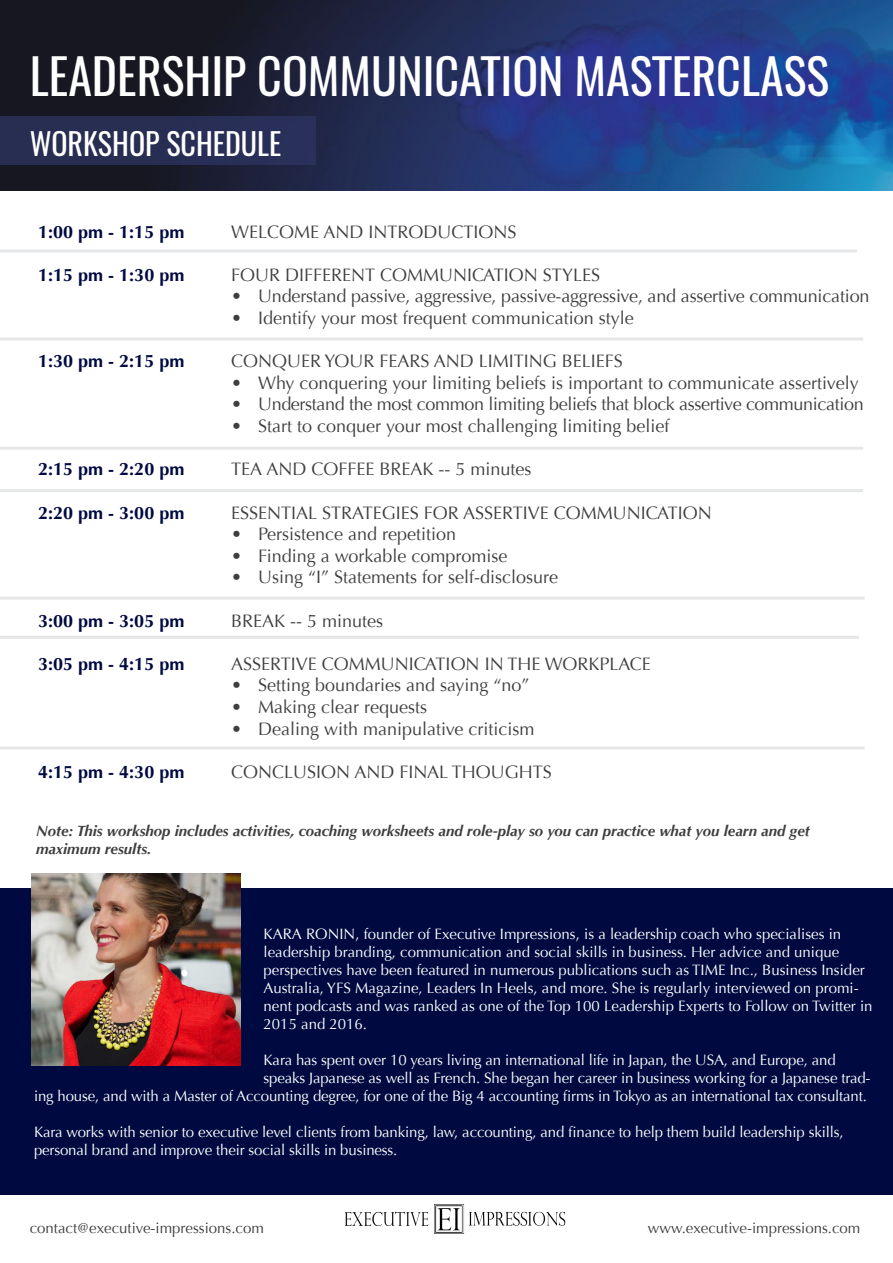
<style>
.page{position:relative;width:893px;height:1263px;background:#fff}
.page>*{position:absolute;margin:0;border:0;box-sizing:border-box;transform-origin:0 0}
.t1{font:48px "Oswald";color:#fff}
.t2{font:30px "Oswald";color:#fff}
.Grey_normal_text{font:18px "Optima";color:#3e3e3f}
.Blue_normal_text{font:700 18px "Optima";color:#000a41}
.Grey_normal_text-2{font:18px "Optima";letter-spacing:-.02em;color:#3e3e3f}
.t3{font:15px/18px "Optima";letter-spacing:-.01em;color:#fff}
.Grey_normal_text-3{font:italic 700 15px/18px "Optima";color:#3e3e3f}
.Grey_normal_text-4{font:15px "Optima";color:#3e3e3f}
</style>
<div class="page">
<img style="left:0;top:0;width:893px;height:190px">
<div style="left:0;top:888px;width:893px;height:306px;background:#000a41"></div>
<img style="left:32px;top:873px;width:208px;height:193px">
<img style="left:344px;top:1204px;width:222px;height:29px">
<hr style="left:0;top:447px;width:863px;height:3px;background:#e6e7e9">
<hr style="left:0;top:489px;width:863px;height:3px;background:#e6e7e9">
<hr style="left:0;top:746px;width:865px;height:3px;background:#e6e7e9">
<div style="left:0;top:116px;width:316px;height:48px;background:#282d52"></div>
<hr style="left:0;top:249px;width:857px;height:3px;background:#e6e7e9">
<hr style="left:0;top:337px;width:863px;height:3px;background:#e6e7e9">
<hr style="left:0;top:597px;width:865px;height:3px;background:#e6e7e9">
<hr style="left:0;top:636px;width:859px;height:3px;background:#e6e7e9">
<p class="t1" style="left:30px;top:43px;width:801px">LEADERSHIP COMMUNICATION MASTERCLASS</p>
<p class="t2" style="left:30px;top:123px;width:253px">WORKSHOP SCHEDULE</p>
<p class="Blue_normal_text" style="left:38px;top:221px;width:148px">1:00 pm - 1:15 pm</p>
<p class="Blue_normal_text" style="left:38px;top:264px;width:148px">1:15 pm - 1:30 pm</p>
<p class="Blue_normal_text" style="left:38px;top:351px;width:148px">1:30 pm - 2:15 pm</p>
<p class="Blue_normal_text" style="left:38px;top:459px;width:148px">2:15 pm - 2:20 pm</p>
<p class="Blue_normal_text" style="left:38px;top:502px;width:148px">2:20 pm - 3:00 pm</p>
<p class="Blue_normal_text" style="left:38px;top:610px;width:148px">3:00 pm - 3:05 pm</p>
<p class="Blue_normal_text" style="left:38px;top:653px;width:148px">3:05 pm - 4:15 pm</p>
<p class="Blue_normal_text" style="left:38px;top:761px;width:148px">4:15 pm - 4:30 pm</p>
<p class="Grey_normal_text" style="left:231px;top:221px;width:287px">WELCOME AND INTRODUCTIONS</p>
<p class="Grey_normal_text" style="left:231px;top:264px;width:370px">FOUR DIFFERENT COMMUNICATION STYLES</p>
<p class="Grey_normal_text" style="left:231px;top:286px;width:640px">• Understand passive, aggressive, passive-aggressive, and assertive communication</p>
<p class="Grey_normal_text" style="left:231px;top:308px;width:404px">• Identify your most frequent communication style</p>
<p class="Grey_normal_text" style="left:231px;top:351px;width:393px">CONQUER YOUR FEARS AND LIMITING BELIEFS</p>
<p class="Grey_normal_text" style="left:231px;top:372px;width:629px">• Why conquering your limiting beliefs is important to communicate assertively</p>
<p class="Grey_normal_text-2" style="left:231px;top:394px;width:634px">• Understand the most common limiting beliefs that block assertive communication</p>
<p class="Grey_normal_text" style="left:231px;top:416px;width:440px">• Start to conquer your most challenging limiting belief</p>
<p class="Grey_normal_text" style="left:231px;top:459px;width:302px">TEA AND COFFEE BREAK -- 5 minutes</p>
<p class="Grey_normal_text" style="left:231px;top:502px;width:482px">ESSENTIAL STRATEGIES FOR ASSERTIVE COMMUNICATION</p>
<p class="Grey_normal_text" style="left:231px;top:524px;width:227px">• Persistence and repetition</p>
<p class="Grey_normal_text" style="left:231px;top:545px;width:278px">• Finding a workable compromise</p>
<p class="Grey_normal_text" style="left:231px;top:567px;width:329px">• Using “I” Statements for self-disclosure</p>
<p class="Grey_normal_text" style="left:231px;top:610px;width:154px">BREAK -- 5 minutes</p>
<p class="Grey_normal_text" style="left:231px;top:653px;width:421px">ASSERTIVE COMMUNICATION IN THE WORKPLACE</p>
<p class="Grey_normal_text" style="left:231px;top:675px;width:300px">• Setting boundaries and saying “no”</p>
<p class="Grey_normal_text" style="left:231px;top:696px;width:198px">• Making clear requests</p>
<p class="Grey_normal_text" style="left:231px;top:718px;width:305px">• Dealing with manipulative criticism</p>
<p class="Grey_normal_text" style="left:231px;top:761px;width:322px">CONCLUSION AND FINAL THOUGHTS</p>
<p class="Grey_normal_text-3" style="left:36px;top:822px;width:775px">Note: This workshop includes activities, coaching worksheets and role-play so you can practice what you learn and get maximum results.</p>
<p class="t3" style="left:264px;top:925px;width:610px">KARA RONIN, founder of Executive Impressions, is a leadership coach who specialises in leadership branding, communication and social skills in business. Her advice and unique perspectives have been featured in numerous publications such as TIME Inc., Business Insider Australia, YFS Magazine, Leaders In Heels, and more. She is regularly interviewed on promi&shy;nent podcasts and was ranked as one of the Top 100 Leadership Experts to Follow on Twitter in 2015 and 2016.</p>
<p class="t3" style="left:264px;top:1051px;width:574px">Kara has spent over 10 years living an international life in Japan, the USA, and Europe, and</p>
<p class="t3" style="left:264px;top:1069px;width:608px">speaks Japanese as well as French. She began her career in business working for a Japanese trad-</p>
<p class="t3" style="left:34px;top:1087px;width:834px">ing house, and with a Master of Accounting degree, for one of the Big 4 accounting firms in Tokyo as an international tax consultant.</p>
<p class="t3" style="left:34px;top:1123px;width:811px">Kara works with senior to executive level clients from banking, law, accounting, and finance to help them build leadership skills, personal brand and improve their social skills in business.</p>
<p class="Grey_normal_text-4" style="left:30px;top:1219px;width:236px">contact@executive-impressions.com</p>
<p class="Grey_normal_text-4" style="left:648px;top:1219px;width:214px">www.executive-impressions.com</p>
</div>
